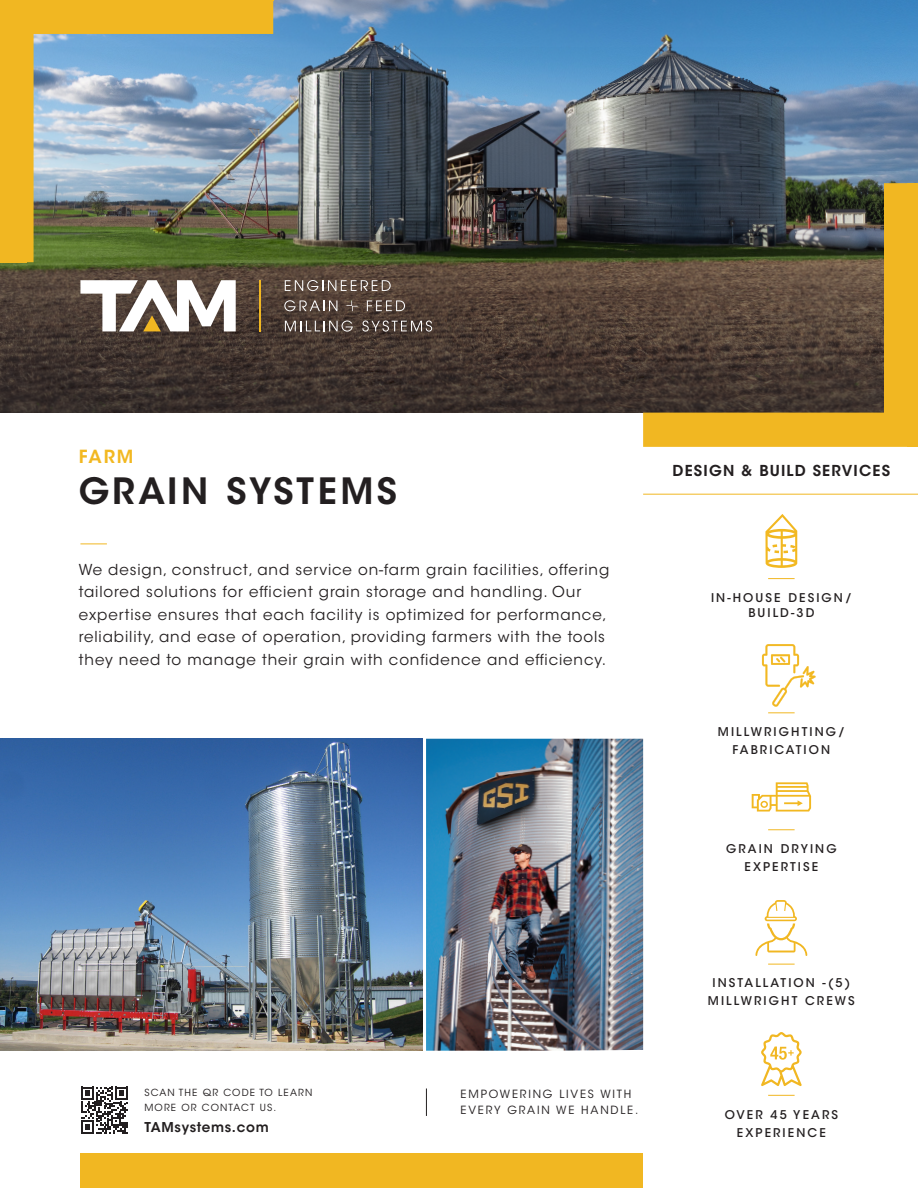
<style>
.page{position:relative;width:918px;height:1188px;background:#fff}
.page>*{position:absolute;margin:0;border:0;box-sizing:border-box;transform-origin:0 0}
.t1{font:600 36px "ITC Avant Garde Std";letter-spacing:.085em;color:#231f20}
.t2{font:600 18px "ITC Avant Garde Std";color:#f2b821}
.t3{font:15px/22.5px "ITC Avant Garde Std";letter-spacing:.06em;color:#231f20}
.t4{font:600 15px "ITC Avant Garde Std";letter-spacing:.08em;color:#231f20}
.t5{font:600 13.5px "ITC Avant Garde Std";letter-spacing:.05em;color:#231f20}
.t6{font:500 12px/18px "ITC Avant Garde Std";letter-spacing:.175em;color:#231f20;text-align:center}
.t7{font:11.25px/15.8px "ITC Avant Garde Std";letter-spacing:.16em;color:#231f20}
.t8{font:9.75px/15px "ITC Avant Garde Std";letter-spacing:.12em;color:#231f20}
</style>
<div class="page">
<img style="left:273px;top:0;width:645px;height:47px">
<img style="left:0;top:47px;width:918px;height:366px">
<div style="left:80px;top:1153px;width:563px;height:35px;background:#f1b722"></div>
<svg style="left:80px;top:280px;width:156px;height:51px"></svg>
<hr style="left:260px;top:280px;width:1px;height:51px;background:#f1b722">
<svg style="left:346px;top:300px;width:12px;height:11px"></svg>
<svg style="left:285px;top:280px;width:106px;height:11px"></svg>
<svg style="left:284px;top:300px;width:53px;height:11px"></svg>
<svg style="left:367px;top:300px;width:38px;height:11px"></svg>
<svg style="left:285px;top:321px;width:68px;height:11px"></svg>
<svg style="left:362px;top:321px;width:70px;height:11px"></svg>
<svg style="left:81px;top:1087px;width:47px;height:47px"></svg>
<img style="left:0;top:739px;width:423px;height:312px">
<img style="left:426px;top:739px;width:217px;height:312px">
<svg style="left:768px;top:964px;width:27px;height:1px"></svg>
<svg style="left:768px;top:1095px;width:27px;height:1px"></svg>
<svg style="left:426px;top:1089px;width:1px;height:27px"></svg>
<svg style="left:768px;top:578px;width:27px;height:1px"></svg>
<svg style="left:755px;top:900px;width:52px;height:56px"></svg>
<hr style="left:643px;top:494px;width:275px;height:1px;background:#f1b722">
<svg style="left:761px;top:1032px;width:41px;height:54px"></svg>
<img style="left:26px;top:1px;width:247px;height:261px">
<hr style="left:0;top:0;width:273px;height:1px;background:#f1b722">
<div style="left:0;top:0;width:26px;height:262px;background:#f1b722"></div>
<svg style="left:765px;top:514px;width:32px;height:54px"></svg>
<svg style="left:762px;top:644px;width:54px;height:69px"></svg>
<svg style="left:752px;top:782px;width:59px;height:30px"></svg>
<svg style="left:768px;top:829px;width:27px;height:1px"></svg>
<svg style="left:80px;top:544px;width:27px;height:1px"></svg>
<svg style="left:643px;top:183px;width:275px;height:264px;background:#715d34"></svg>
<p class="t2" style="left:79px;top:445px;width:56px">FARM</p>
<p class="t1" style="left:79px;top:468px;width:320px">GRAIN SYSTEMS</p>
<p class="t3" style="left:79px;top:558px;width:532px">We design, construct, and service on-farm grain facilities, offering tailored solutions for efficient grain storage and handling. Our expertise ensures that each facility is optimized for performance, reliability, and ease of operation, providing farmers with the tools they need to manage their grain with confidence and efficiency.</p>
<p class="t4" style="left:673px;top:461px;width:219px">DESIGN &amp; BUILD SERVICES</p>
<p class="t6" style="left:711px;top:589px;width:142px">IN-HOUSE DESIGN/</p>
<p class="t6" style="left:748px;top:604px;width:67px">BUILD-3D</p>
<p class="t6" style="left:718px;top:723px;width:128px">MILLWRIGHTING/</p>
<p class="t6" style="left:733px;top:741px;width:99px">FABRICATION</p>
<p class="t6" style="left:726px;top:840px;width:112px">GRAIN DRYING<br>EXPERTISE</p>
<p class="t8" style="left:144px;top:1085px;width:169px">SCAN THE QR CODE TO LEARN<br>MORE OR CONTACT US.</p>
<p class="t5" style="left:144px;top:1118px;width:126px">TAMsystems.com</p>
<p class="t7" style="left:461px;top:1086px;width:179px">EMPOWERING LIVES WITH<br>EVERY GRAIN WE HANDLE.</p>
<p class="t6" style="left:713px;top:974px;width:139px">INSTALLATION -(5)</p>
<p class="t6" style="left:708px;top:992px;width:148px">MILLWRIGHT CREWS</p>
<p class="t6" style="left:725px;top:1105px;width:115px">OVER 45 YEARS</p>
<p class="t6" style="left:737px;top:1123px;width:90px">EXPERIENCE</p>
</div>
